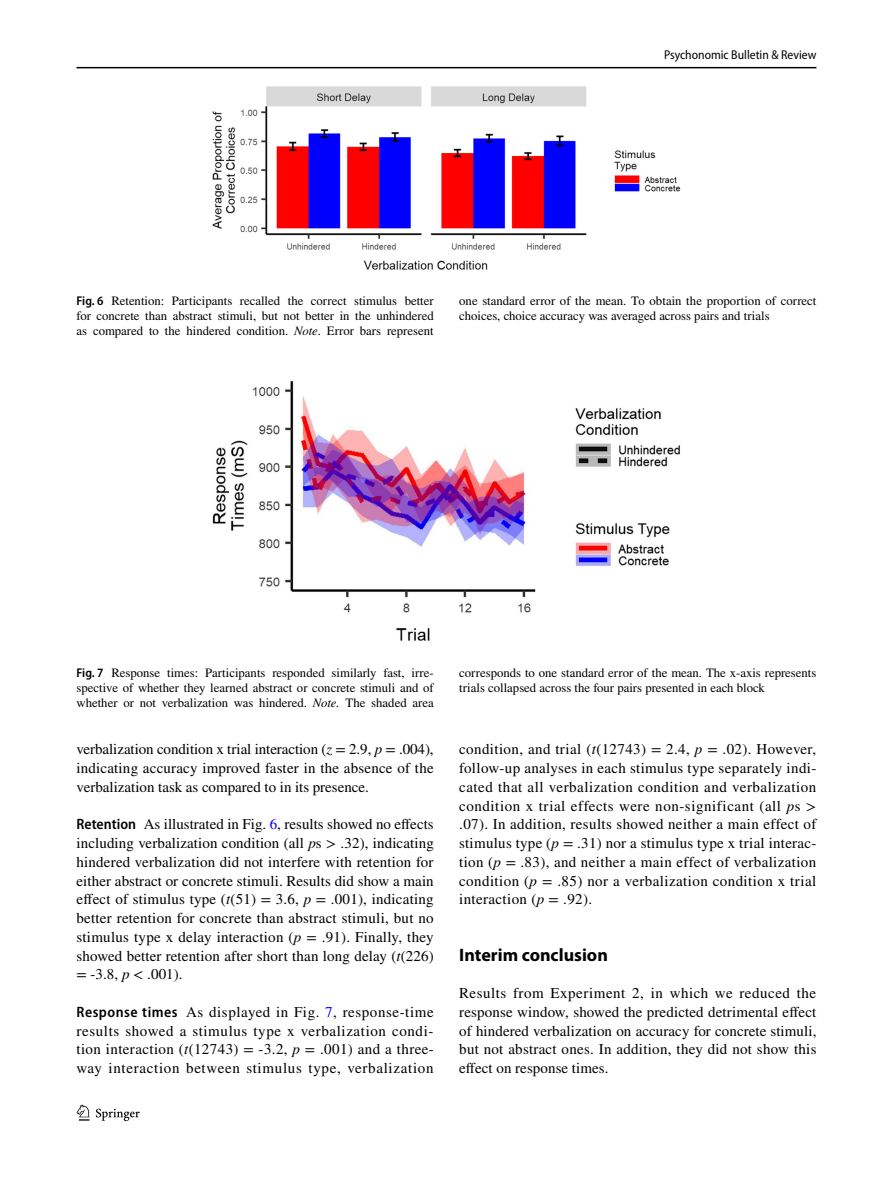
<style>
.page{position:relative;width:893px;height:1187px;background:#fff}
.page>*{position:absolute;margin:0;border:0;box-sizing:border-box;transform-origin:0 0}
.t1{font:700 18px "Myriad Pro";color:#000}
.t2{font:15px/18.8px "STIX";letter-spacing:.015em;color:#000;text-align:justify}
.t3{font:12.75px/15px "STIX";color:#000;text-align:justify}
.t4{font:semi-condensed 12.75px "Myriad Pro";color:#000}
.s1{font-family:"Myriad Pro";font-weight:600;font-stretch:semi-condensed}
.s2{font-style:italic}
.s3{color:#00f}
</style>
<div class="page">
<hr style="left:77px;top:67px;width:739px;height:1px;background:#000">
<svg style="left:77px;top:1104px;width:12px;height:16px"></svg>
<svg style="left:96px;top:1108px;width:44px;height:12px"></svg>
<img style="left:213px;top:87px;width:467px;height:183px">
<img style="left:213px;top:381px;width:467px;height:260px">
<p class="t4" style="left:664px;top:48px;width:154px">Psychonomic Bulletin &amp; Review</p>
<p class="t3" style="left:77px;top:294px;width:359px"><span class="s1">Fig. 6</span> Retention: Participants recalled the correct stimulus better for concrete than abstract stimuli, but not better in the unhindered as compared to the hindered condition. <span class="s2">Note</span>. Error bars represent</p>
<p class="t3" style="left:459px;top:294px;width:359px">one standard error of the mean. To obtain the proportion of correct choices, choice accuracy was averaged across pairs and trials</p>
<p class="t3" style="left:77px;top:665px;width:359px"><span class="s1">Fig. 7</span> Response times: Participants responded similarly fast, irre&shy;spective of whether they learned abstract or concrete stimuli and of whether or not verbalization was hindered. <span class="s2">Note.</span> The shaded area</p>
<p class="t3" style="left:459px;top:665px;width:359px">corresponds to one standard error of the mean. The x-axis represents trials collapsed across the four pairs presented in each block</p>
<p class="t2" style="left:77px;top:740px;width:359px">verbalization condition x trial interaction (<span class="s2">z</span> = 2.9, <span class="s2">p</span> = .004), indicating accuracy improved faster in the absence of the verbalization task as compared to in its presence.</p>
<p class="t2" style="left:77px;top:815px;width:359px"><span class="s1">Retention</span> As illustrated in Fig. <span class="s3">6</span>, results showed no effects including verbalization condition (all <span class="s2">p</span>s &gt; .32), indicating hindered verbalization did not interfere with retention for either abstract or concrete stimuli. Results did show a main effect of stimulus type (<span class="s2">t</span>(51) = 3.6, <span class="s2">p</span> = .001), indicating better retention for concrete than abstract stimuli, but no stimulus type x delay interaction (<span class="s2">p</span> = .91). Finally, they showed better retention after short than long delay (<span class="s2">t</span>(226) = -3.8, <span class="s2">p</span> &lt; .001).</p>
<p class="t2" style="left:77px;top:1003px;width:359px"><span class="s1">Response times</span> As displayed in Fig. <span class="s3">7</span>, response-time results showed a stimulus type x verbalization condi&shy;tion interaction (<span class="s2">t</span>(12743) = -3.2, <span class="s2">p</span> = .001) and a three&shy;way interaction between stimulus type, verbalization</p>
<p class="t2" style="left:459px;top:740px;width:359px">condition, and trial (<span class="s2">t</span>(12743) = 2.4, <span class="s2">p</span> = .02). However, follow-up analyses in each stimulus type separately indi&shy;cated that all verbalization condition and verbalization condition x trial effects were non-significant (all <span class="s2">p</span>s &gt; .07). In addition, results showed neither a main effect of stimulus type (<span class="s2">p</span> = .31) nor a stimulus type x trial interac&shy;tion (<span class="s2">p</span> = .83), and neither a main effect of verbalization condition (<span class="s2">p</span> = .85) nor a verbalization condition x trial interaction (<span class="s2">p</span> = .92).</p>
<p class="t1" style="left:459px;top:942px;width:150px">Interim conclusion</p>
<p class="t2" style="left:459px;top:984px;width:359px">Results from Experiment 2, in which we reduced the response window, showed the predicted detrimental effect of hindered verbalization on accuracy for concrete stimuli, but not abstract ones. In addition, they did not show this effect on response times.</p>
</div>
